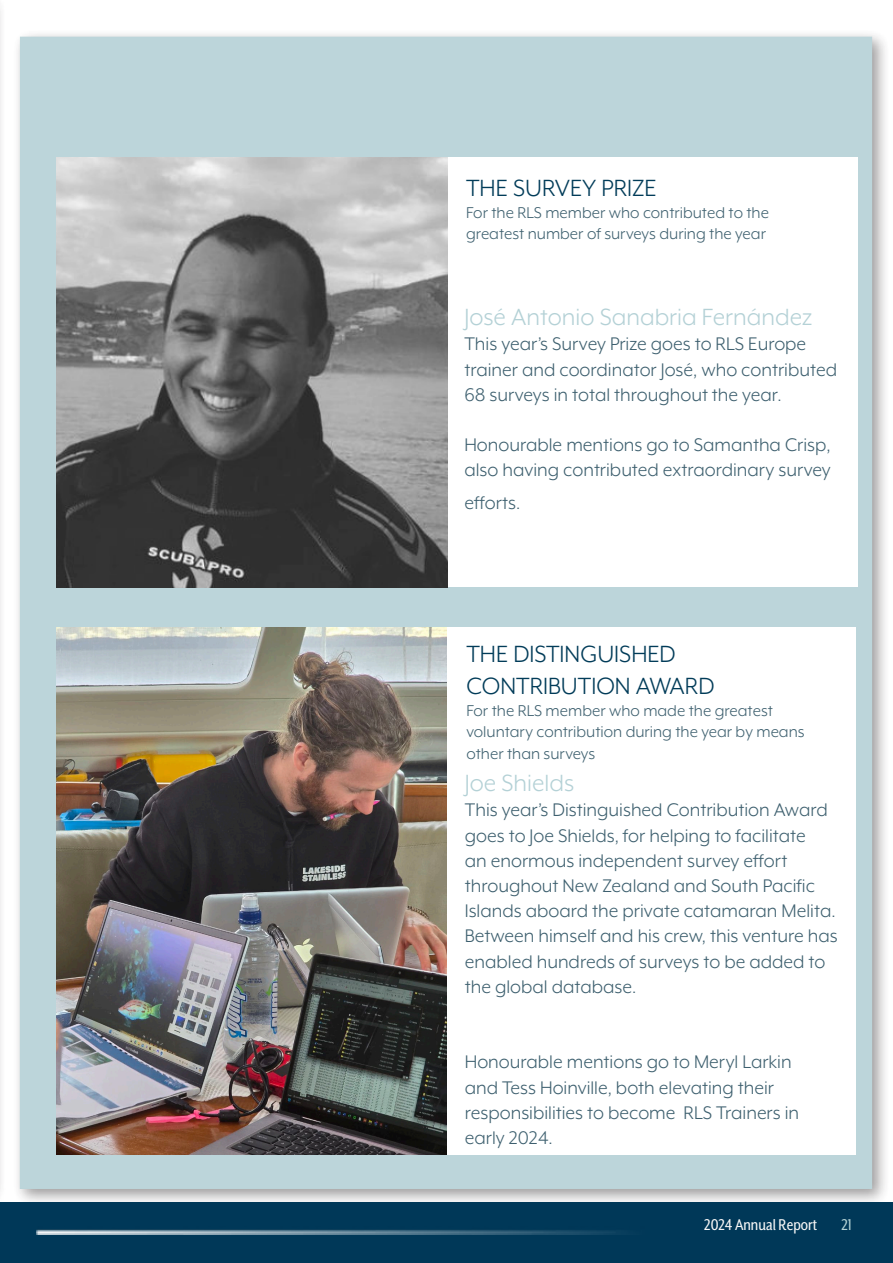
<style>
.page{position:relative;width:893px;height:1263px;background:#fff}
.page>*{position:absolute;margin:0;border:0;box-sizing:border-box;transform-origin:0 0}
.t1{font:27px/32.4px "Mr Eaves XL Mod OT";color:#023c59}
.t2{font:27px "Mr Eaves XL Mod OT";color:#b4d1d6}
.t3{font:21px/25.2px "Mr Eaves XL Mod OT";color:#3e606f}
.t4{font:18px/21.6px "Mr Eaves XL Mod OT";color:#3e606f}
.t5{font:18px "Mr Eaves XL Mod Nar OT";color:#f7f7f7}
.t6{font:18px "Mr Eaves XL San Nar OT";color:#f7f7f7}
.t7{font:18px "Mr Eaves XL Mod Nar OT";color:#c1ebfb}
.t8{font:18px "Mr Eaves XL San Nar OT";color:#b3d2d5}
</style>
<div class="page">
<div style="left:0;top:0;width:6px;height:1209px;background:#fafafa"></div>
<div style="left:12px;top:29px;width:878px;height:1179px;background:#231f20;opacity:.5"></div>
<div style="left:20px;top:37px;width:852px;height:1152px;background:#bcd5da"></div>
<div style="left:447px;top:158px;width:411px;height:429px;background:#fff"></div>
<div style="left:446px;top:627px;width:410px;height:528px;background:#fff"></div>
<div style="left:0;top:1202px;width:893px;height:61px;background:#003858"></div>
<img style="left:36px;top:1229px;width:580px;height:5px">
<img style="left:56px;top:158px;width:391px;height:429px">
<img style="left:56px;top:627px;width:390px;height:528px">
<h2 class="t1" style="left:466px;top:172px;width:192px">THE SURVEY PRIZE</h2>
<p class="t4" style="left:466px;top:201px;width:304px">For the RLS member who contributed to the greatest number of surveys during the year</p>
<p class="t2" style="left:464px;top:302px;width:349px">José Antonio Sanabria Fernández</p>
<p class="t3" style="left:464px;top:331px;width:374px">This year’s Survey Prize goes to RLS Europe trainer and coordinator José, who contributed<br>68 surveys in total throughout the year.</p>
<p class="t3" style="left:464px;top:432px;width:368px">Honourable mentions go to Samantha Crisp, also having contributed extraordinary survey</p>
<p class="t3" style="left:464px;top:490px;width:57px">efforts.</p>
<h2 class="t1" style="left:466px;top:637px;width:250px">THE DISTINGUISHED<br>CONTRIBUTION AWARD</h2>
<p class="t4" style="left:466px;top:699px;width:340px">For the RLS member who made the greatest voluntary contribution during the year by means other than surveys</p>
<p class="t2" style="left:465px;top:768px;width:111px">Joe Shields</p>
<p class="t3" style="left:465px;top:797px;width:374px">This year’s Distinguished Contribution Award goes to Joe Shields, for helping to facilitate<br>an enormous independent survey effort throughout New Zealand and South Pacific Islands aboard the private catamaran Melita.<br>Between himself and his crew, this venture has enabled hundreds of surveys to be added to the global database.</p>
<p class="t3" style="left:465px;top:1049px;width:336px">Honourable mentions go to Meryl Larkin and Tess Hoinville, both elevating their responsibilities to become RLS Trainers in early 2024.</p>
<p class="t6" style="left:704px;top:1215px;width:115px">2024 Annual Report</p>
<p class="t8" style="left:841px;top:1215px;width:12px">21</p>
<p class="t5" style="left:710px;top:1222px;width:114px">2022 Annual Report</p>
<p class="t7" style="left:847px;top:1222px;width:11px">21</p>
</div>
